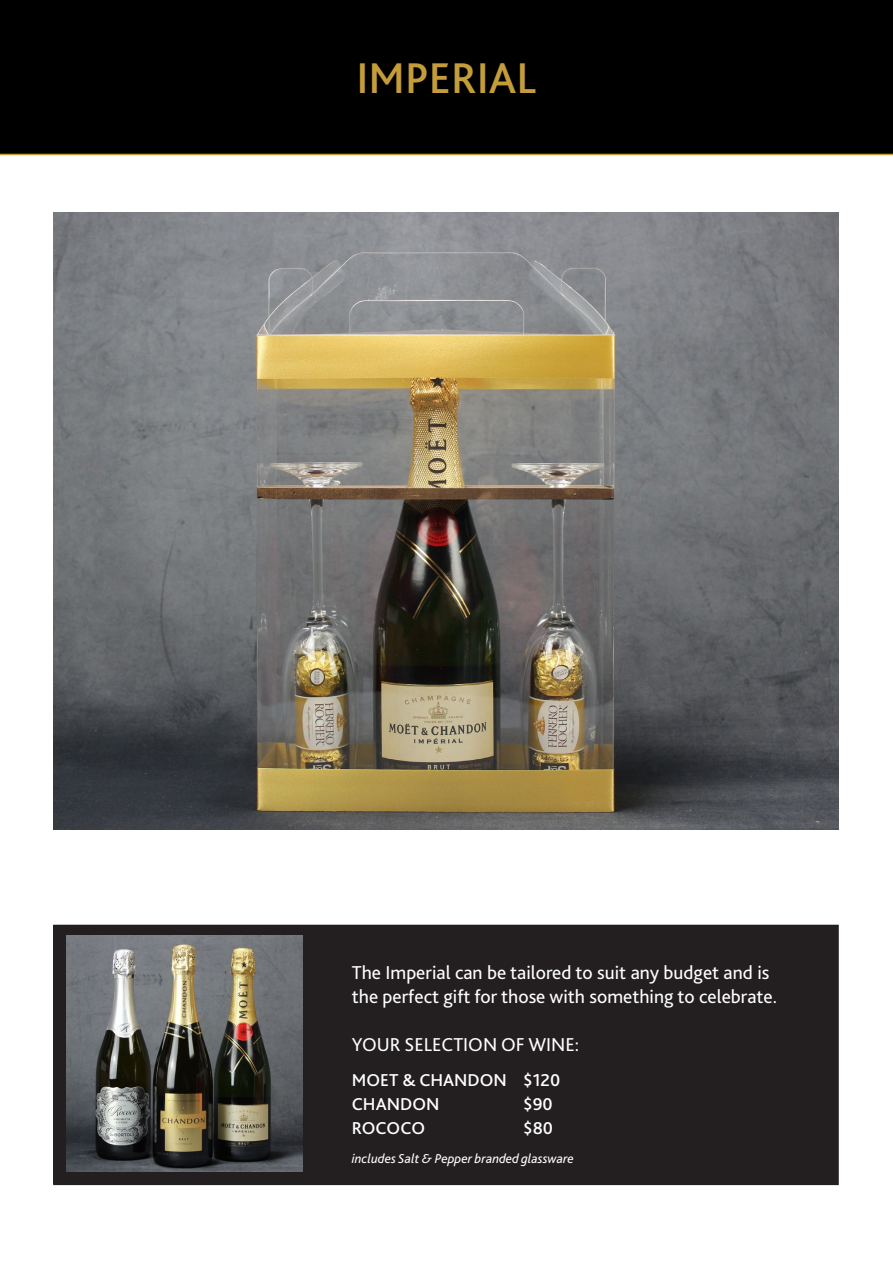
<style>
.page{position:relative;width:893px;height:1263px;background:#fff}
.page>*{position:absolute;margin:0;border:0;box-sizing:border-box;transform-origin:0 0}
.t1{font:500 45px "Bliss 2";color:#c49d3a}
.t2{font:19.5px/24px "Bliss 2";color:#fff}
.t3{font:500 18px "Bliss 2";color:#fff}
.t4{font:italic 13.5px "Bliss 2";color:#fff}
</style>
<div class="page">
<div style="left:54px;top:925px;width:784px;height:259px;background:#231f20"></div>
<div style="left:53px;top:925px;width:786px;height:260px;border:2px solid #231f20"></div>
<div style="left:0;top:0;width:893px;height:155px;background:#000"></div>
<img style="left:67px;top:936px;width:236px;height:236px">
<img style="left:53px;top:213px;width:786px;height:616px">
<p class="t1" style="left:356px;top:50px;width:182px">IMPERIAL</p>
<p class="t2" style="left:352px;top:960px;width:427px">The Imperial can be tailored to suit any budget and is the perfect gift for those with something to celebrate.</p>
<p class="t2" style="left:352px;top:1032px;width:229px">YOUR SELECTION OF WINE:</p>
<p class="t3" style="left:352px;top:1069px;width:156px">MOET &amp; CHANDON</p>
<p class="t3" style="left:352px;top:1093px;width:89px">CHANDON</p>
<p class="t3" style="left:352px;top:1117px;width:75px">ROCOCO</p>
<p class="t3" style="left:523px;top:1069px;width:39px">$120</p>
<p class="t3" style="left:523px;top:1093px;width:31px">$90</p>
<p class="t3" style="left:523px;top:1117px;width:32px">$80</p>
<p class="t4" style="left:352px;top:1150px;width:224px">includes Salt &amp; Pepper branded glassware</p>
</div>
